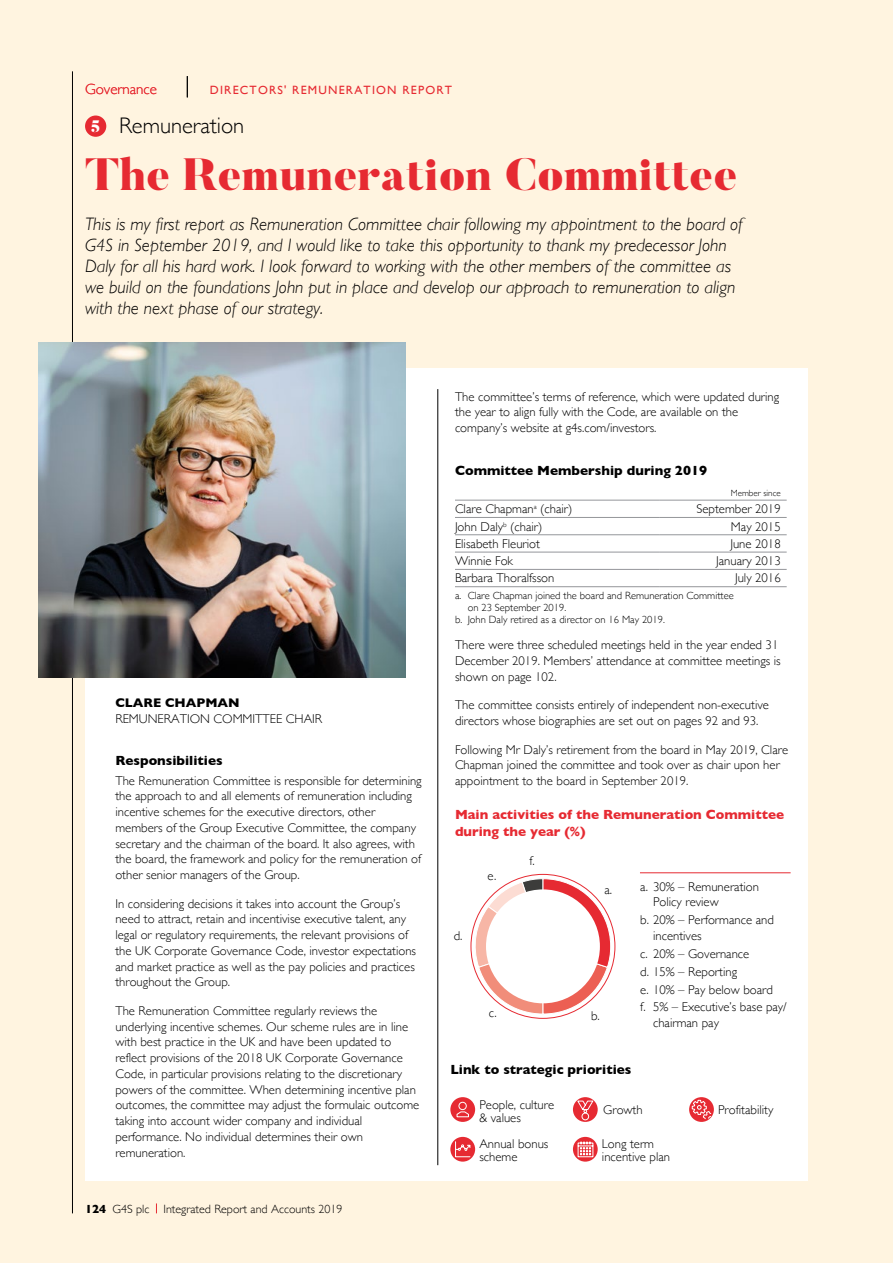
<style>
.page{position:relative;width:893px;height:1263px;background:#fff4e0}
.page>*{position:absolute;margin:0;border:0;box-sizing:border-box;transform-origin:0 0}
.t1{font:900 45px "Butler";color:#e62a32}
.t2{font:300 22.5px "Gill Sans";color:#000}
.t3{font:italic 300 18px/21px "Gill Sans";color:#000}
.t4{font:300 15px "Gill Sans";color:#e62a32}
.t5{font:700 13.5px "Gill Sans";color:#000}
.t6{font:700 13.5px/16.5px "Gill Sans";color:#e62a32}
.t7{font:300 12.75px/15.8px "Gill Sans";color:#000}
.t8{font:700 12.75px "Gill Sans";color:#000}
.t9{font:300 12px "Gill Sans";color:#000}
.t10{font:12px "Gill Sans";letter-spacing:.1em;color:#e62a32}
.t11{font:300 10.5px "Gill Sans";color:#000}
.t12{font:300 9px "Gill Sans";color:#000}
.s1{font-family:"Butler";font-weight:900;font-size:16.5px;color:#fff}
.s2{font-weight:700}
</style>
<div class="page">
<hr style="left:72px;top:71px;width:1px;height:1142px;background:#000">
<div style="left:85px;top:368px;width:723px;height:812px;background:#fff"></div>
<hr style="left:438px;top:389px;width:1px;height:776px;background:#000">
<hr style="left:455px;top:500px;width:204px;height:1px;background:#94969a">
<hr style="left:659px;top:500px;width:128px;height:1px;background:#94969a">
<hr style="left:455px;top:517px;width:204px;height:1px;background:#94969a">
<hr style="left:659px;top:517px;width:128px;height:1px;background:#94969a">
<hr style="left:455px;top:534px;width:204px;height:1px;background:#94969a">
<hr style="left:659px;top:534px;width:128px;height:1px;background:#94969a">
<hr style="left:455px;top:552px;width:204px;height:1px;background:#94969a">
<hr style="left:659px;top:552px;width:128px;height:1px;background:#94969a">
<hr style="left:455px;top:569px;width:204px;height:1px;background:#94969a">
<hr style="left:659px;top:569px;width:128px;height:1px;background:#94969a">
<hr style="left:455px;top:586px;width:204px;height:1px;background:#94969a">
<hr style="left:659px;top:586px;width:128px;height:1px;background:#94969a">
<div style="left:85px;top:116px;width:21px;height:21px;background:#e62a32;border-radius:50%"></div>
<hr style="left:640px;top:872px;width:151px;height:1px;background:#e62a32">
<svg style="left:472px;top:878px;width:139px;height:136px"></svg>
<div style="left:486px;top:889px;width:114px;height:114px;background:#fff;border-radius:50%"></div>
<div style="left:450px;top:1097px;width:25px;height:25px;background:#e62a32;border-radius:50%"></div>
<svg style="left:456px;top:1101px;width:13px;height:16px"></svg>
<img style="left:38px;top:343px;width:368px;height:334px">
<svg style="left:573px;top:1137px;width:25px;height:24px"></svg>
<svg style="left:577px;top:1141px;width:17px;height:16px"></svg>
<svg style="left:450px;top:1137px;width:25px;height:24px"></svg>
<svg style="left:455px;top:1141px;width:16px;height:16px"></svg>
<svg style="left:689px;top:1097px;width:25px;height:25px"></svg>
<svg style="left:691px;top:1099px;width:21px;height:20px"></svg>
<svg style="left:573px;top:1097px;width:25px;height:25px"></svg>
<svg style="left:576px;top:1100px;width:18px;height:20px"></svg>
<svg style="left:187px;top:76px;width:1px;height:21px"></svg>
<p class="t4" style="left:85px;top:77px;width:74px">Governance</p>
<p class="t10" style="left:210px;top:82px;width:244px">DIRECTORS' REMUNERATION REPORT</p>
<h2 class="t2" style="left:91px;top:108px;width:155px"><span class="s1">5</span> Remuneration</h2>
<h1 class="t1" style="left:85px;top:146px;width:654px">The Remuneration Committee</h1>
<p class="t3" style="left:85px;top:213px;width:659px">This is my first report as Remuneration Committee chair following my appointment to the board of G4S in September 2019, and I would like to take this opportunity to thank my predecessor John Daly for all his hard work. I look forward to working with the other members of the committee as we build on the foundations John put in place and develop our approach to remuneration to align with the next phase of our strategy.</p>
<p class="t7" style="left:455px;top:388px;width:326px">The committee’s terms of reference, which were updated during the year to align fully with the Code, are available on the company’s website at g4s.com/investors.</p>
<p class="t8" style="left:115px;top:695px;width:126px">CLARE CHAPMAN</p>
<p class="t7" style="left:115px;top:710px;width:208px">REMUNERATION COMMITTEE CHAIR</p>
<p class="t5" style="left:115px;top:752px;width:109px">Responsibilities</p>
<p class="t7" style="left:115px;top:772px;width:308px">The Remuneration Committee is responsible for determining the approach to and all elements of remuneration including incentive schemes for the executive directors, other members of the Group Executive Committee, the company secretary and the chairman of the board. It also agrees, with the board, the framework and policy for the remuneration of other senior managers of the Group.</p>
<p class="t7" style="left:115px;top:895px;width:302px">In considering decisions it takes into account the Group’s need to attract, retain and incentivise executive talent, any legal or regulatory requirements, the relevant provisions of the UK Corporate Governance Code, investor expectations and market practice as well as the pay policies and practices throughout the Group.</p>
<p class="t7" style="left:115px;top:1002px;width:305px">The Remuneration Committee regularly reviews the underlying incentive schemes. Our scheme rules are in line with best practice in the UK and have been updated to reflect provisions of the 2018 UK Corporate Governance Code, in particular provisions relating to the discretionary powers of the committee. When determining incentive plan outcomes, the committee may adjust the formulaic outcome taking into account wider company and individual performance. No individual determines their own remuneration.</p>
<p class="t9" style="left:85px;top:1200px;width:259px"><span class="s2">124</span> G4S plc Integrated Report and Accounts 2019</p>
<p class="t5" style="left:455px;top:462px;width:254px">Committee Membership during 2019</p>
<p class="t12" style="left:731px;top:486px;width:52px">Member since</p>
<p class="t7" style="left:455px;top:500px;width:119px">Clare Chapman<sup>a</sup> (chair)</p>
<p class="t7" style="left:696px;top:500px;width:86px">September 2019</p>
<p class="t7" style="left:455px;top:518px;width:89px">John Daly<sup>b</sup> (chair)</p>
<p class="t7" style="left:731px;top:518px;width:51px">May 2015</p>
<p class="t7" style="left:455px;top:535px;width:86px">Elisabeth Fleuriot</p>
<p class="t7" style="left:730px;top:535px;width:52px">June 2018</p>
<p class="t7" style="left:455px;top:552px;width:60px">Winnie Fok</p>
<p class="t7" style="left:716px;top:552px;width:66px">January 2013</p>
<p class="t7" style="left:455px;top:570px;width:101px">Barbara Thoralfsson</p>
<p class="t7" style="left:735px;top:570px;width:47px">July 2016</p>
<p class="t11" style="left:455px;top:587px;width:280px">a. Clare Chapman joined the board and Remuneration Committee</p>
<p class="t11" style="left:468px;top:599px;width:100px">on 23 September 2019.</p>
<p class="t11" style="left:455px;top:611px;width:211px">b. John Daly retired as a director on 16 May 2019.</p>
<p class="t7" style="left:455px;top:637px;width:327px">There were three scheduled meetings held in the year ended 31<br>December 2019. Members’ attendance at committee meetings is shown on page 102.</p>
<p class="t7" style="left:455px;top:697px;width:315px">The committee consists entirely of independent non-executive directors whose biographies are set out on pages 92 and 93.</p>
<p class="t7" style="left:455px;top:741px;width:335px">Following Mr Daly’s retirement from the board in May 2019, Clare<br>Chapman joined the committee and took over as chair upon her appointment to the board in September 2019.</p>
<p class="t6" style="left:455px;top:806px;width:331px">Main activities of the Remuneration Committee during the year (%)</p>
<p class="t7" style="left:454px;top:927px;width:10px">d.</p>
<p class="t7" style="left:488px;top:867px;width:10px">e.</p>
<p class="t7" style="left:489px;top:1004px;width:9px">c.</p>
<p class="t7" style="left:529px;top:852px;width:7px">f.</p>
<p class="t7" style="left:604px;top:881px;width:9px">a.</p>
<p class="t7" style="left:591px;top:1008px;width:10px">b.</p>
<p class="t7" style="left:653px;top:878px;width:108px;text-indent:-13px">a. 30% – Remuneration<br>Policy review</p>
<p class="t7" style="left:653px;top:911px;width:122px;text-indent:-13px">b. 20% – Performance and incentives</p>
<p class="t7" style="left:640px;top:944px;width:148px;line-height:17.9px">c. 20% – Governance<br>d. 15% – Reporting<br>e. 10% – Pay below board<br>f. 5% – Executive’s base pay/</p>
<p class="t7" style="left:653px;top:1014px;width:67px">chairman pay</p>
<p class="t5" style="left:450px;top:1061px;width:183px">Link to strategic priorities</p>
<p class="t7" style="left:479px;top:1097px;width:76px;line-height:13.5px">People, culture &amp; values</p>
<p class="t7" style="left:479px;top:1136px;width:71px;line-height:13.5px">Annual bonus scheme</p>
<p class="t7" style="left:603px;top:1101px;width:41px">Growth</p>
<p class="t7" style="left:718px;top:1101px;width:57px">Profitability</p>
<p class="t7" style="left:602px;top:1136px;width:70px;line-height:13.5px">Long term incentive plan</p>
</div>
